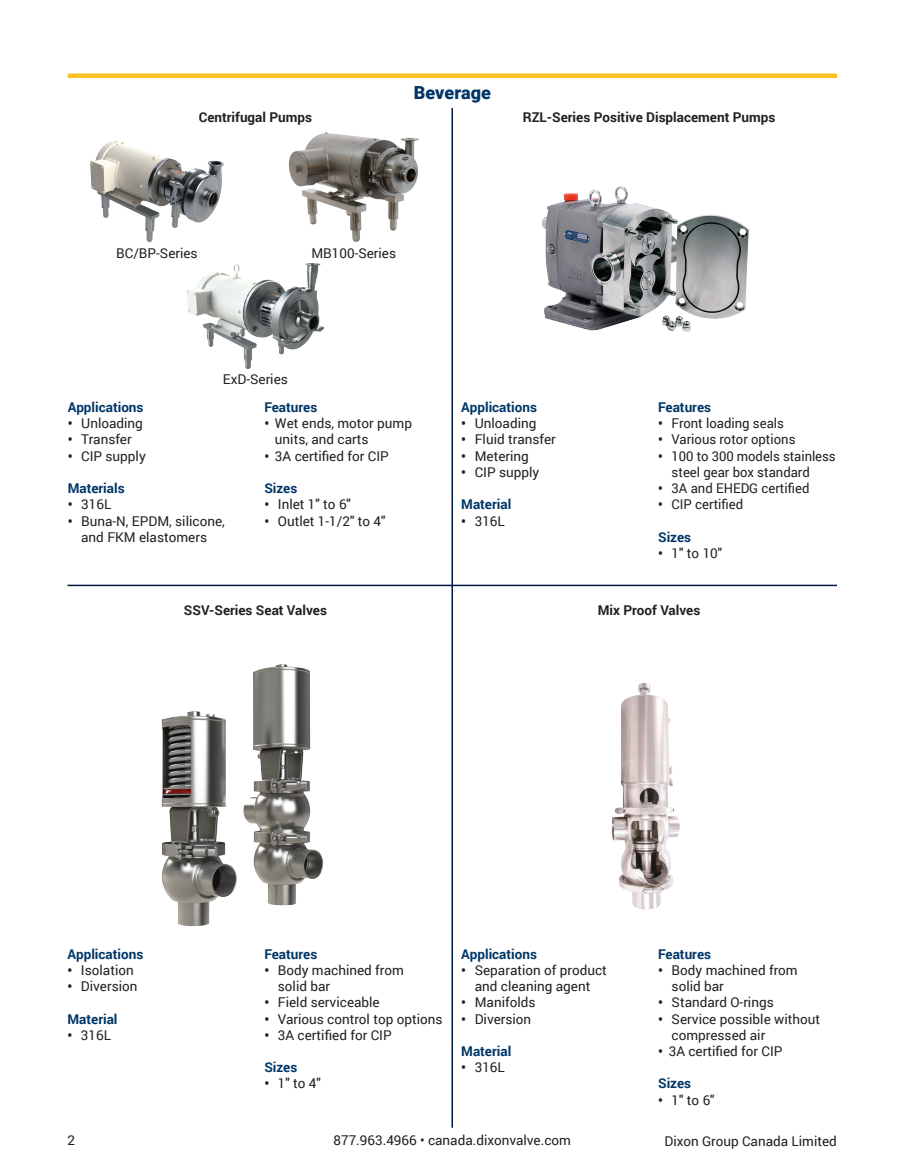
<style>
.page{position:relative;width:918px;height:1175px;background:#fff}
.page>*{position:absolute;margin:0;border:0;box-sizing:border-box;transform-origin:0 0}
._2020_Product_Name{font:900 18px "Roboto";color:#003667}
.body_text{font:13.5px/16.2px "Roboto";color:#231f20}
._2020_Body_Text_Head{font:700 13.5px "Roboto";color:#003667}
._2020_Product_Sub-he{font:700 13.5px "Roboto";color:#231f20}
.s1{font-weight:700}
</style>
<div class="page">
<hr style="left:452px;top:108px;width:1px;height:1019px;background:#00193f">
<hr style="left:68px;top:584px;width:769px;height:2px;background:#00193f">
<img style="left:542px;top:186px;width:207px;height:146px">
<img style="left:611px;top:683px;width:69px;height:227px">
<img style="left:90px;top:140px;width:134px;height:103px">
<img style="left:161px;top:664px;width:162px;height:263px">
<img style="left:288px;top:132px;width:131px;height:110px">
<img style="left:187px;top:263px;width:138px;height:106px">
<div style="left:68px;top:73px;width:769px;height:5px;background:#fec224"></div>
<p class="_2020_Product_Sub-he" style="left:199px;top:108px;width:115px">Centrifugal Pumps</p>
<p class="_2020_Product_Name" style="left:414px;top:80px;width:79px">Beverage</p>
<p class="_2020_Product_Sub-he" style="left:523px;top:108px;width:254px">RZL-Series Positive Displacement Pumps</p>
<p class="body_text" style="left:116px;top:245px;width:83px">BC/BP-Series</p>
<p class="body_text" style="left:311px;top:245px;width:86px">MB100-Series</p>
<p class="body_text" style="left:223px;top:370px;width:67px">ExD-Series</p>
<p class="_2020_Body_Text_Head" style="left:68px;top:398px;width:77px">Applications</p>
<p class="body_text" style="left:68px;top:415px;width:77px"><span class="s1">•</span> Unloading</p>
<p class="body_text" style="left:68px;top:431px;width:66px"><span class="s1">•</span> Transfer</p>
<p class="body_text" style="left:68px;top:447px;width:80px"><span class="s1">•</span> CIP supply</p>
<p class="_2020_Body_Text_Head" style="left:68px;top:479px;width:59px">Materials</p>
<p class="body_text" style="left:68px;top:496px;width:45px"><span class="s1">•</span> 316L</p>
<p class="body_text" style="left:68px;top:512px;width:159px;text-align:center"><span class="s1">•</span> Buna-N, EPDM, silicone, and FKM elastomers</p>
<p class="_2020_Body_Text_Head" style="left:264px;top:398px;width:54px">Features</p>
<p class="body_text" style="left:275px;top:415px;width:139px;text-indent:-11px"><span class="s1">•</span> Wet ends, motor pump units, and carts</p>
<p class="body_text" style="left:264px;top:447px;width:126px"><span class="s1">•</span> 3A certified for CIP</p>
<p class="_2020_Body_Text_Head" style="left:264px;top:479px;width:35px">Sizes</p>
<p class="body_text" style="left:264px;top:496px;width:88px"><span class="s1">•</span> Inlet 1" to 6"</p>
<p class="body_text" style="left:264px;top:512px;width:123px"><span class="s1">•</span> Outlet 1-1/2" to 4"</p>
<p class="_2020_Product_Sub-he" style="left:184px;top:601px;width:145px">SSV-Series Seat Valves</p>
<p class="_2020_Body_Text_Head" style="left:461px;top:398px;width:77px">Applications</p>
<p class="body_text" style="left:461px;top:415px;width:77px"><span class="s1">•</span> Unloading</p>
<p class="body_text" style="left:461px;top:431px;width:96px"><span class="s1">•</span> Fluid transfer</p>
<p class="body_text" style="left:461px;top:447px;width:69px"><span class="s1">•</span> Metering</p>
<p class="body_text" style="left:461px;top:463px;width:80px"><span class="s1">•</span> CIP supply</p>
<p class="_2020_Body_Text_Head" style="left:461px;top:495px;width:52px">Material</p>
<p class="body_text" style="left:461px;top:512px;width:45px"><span class="s1">•</span> 316L</p>
<p class="_2020_Body_Text_Head" style="left:658px;top:398px;width:54px">Features</p>
<p class="body_text" style="left:658px;top:415px;width:127px"><span class="s1">•</span> Front loading seals</p>
<p class="body_text" style="left:658px;top:431px;width:139px"><span class="s1">•</span> Various rotor options</p>
<p class="body_text" style="left:672px;top:447px;width:166px;text-indent:-14px"><span class="s1">•</span> 100 to 300 models stainless steel gear box standard</p>
<p class="body_text" style="left:658px;top:479px;width:153px"><span class="s1">•</span> 3A and EHEDG certified</p>
<p class="body_text" style="left:658px;top:496px;width:87px"><span class="s1">•</span> CIP certified</p>
<p class="_2020_Body_Text_Head" style="left:658px;top:527px;width:35px">Sizes</p>
<p class="body_text" style="left:658px;top:544px;width:66px"><span class="s1">•</span> 1" to 10"</p>
<p class="_2020_Product_Sub-he" style="left:598px;top:601px;width:104px">Mix Proof Valves</p>
<p class="_2020_Body_Text_Head" style="left:68px;top:944px;width:77px">Applications</p>
<p class="body_text" style="left:68px;top:961px;width:68px"><span class="s1">•</span> Isolation</p>
<p class="body_text" style="left:68px;top:977px;width:72px"><span class="s1">•</span> Diversion</p>
<p class="_2020_Body_Text_Head" style="left:68px;top:1009px;width:52px">Material</p>
<p class="body_text" style="left:68px;top:1026px;width:45px"><span class="s1">•</span> 316L</p>
<p class="_2020_Body_Text_Head" style="left:264px;top:944px;width:54px">Features</p>
<p class="body_text" style="left:278px;top:961px;width:128px;text-indent:-14px"><span class="s1">•</span> Body machined from solid bar</p>
<p class="body_text" style="left:264px;top:994px;width:117px"><span class="s1">•</span> Field serviceable</p>
<p class="body_text" style="left:264px;top:1010px;width:180px"><span class="s1">•</span> Various control top options</p>
<p class="body_text" style="left:264px;top:1026px;width:129px"><span class="s1">•</span> 3A certified for CIP</p>
<p class="_2020_Body_Text_Head" style="left:264px;top:1057px;width:35px">Sizes</p>
<p class="body_text" style="left:264px;top:1075px;width:58px"><span class="s1">•</span> 1" to 4"</p>
<p class="_2020_Body_Text_Head" style="left:461px;top:944px;width:77px">Applications</p>
<p class="body_text" style="left:461px;top:961px;width:147px;text-align:center"><span class="s1">•</span> Separation of product and cleaning agent</p>
<p class="body_text" style="left:461px;top:994px;width:76px"><span class="s1">•</span> Manifolds</p>
<p class="body_text" style="left:461px;top:1010px;width:72px"><span class="s1">•</span> Diversion</p>
<p class="_2020_Body_Text_Head" style="left:461px;top:1041px;width:52px">Material</p>
<p class="body_text" style="left:461px;top:1058px;width:45px"><span class="s1">•</span> 316L</p>
<p class="_2020_Body_Text_Head" style="left:658px;top:944px;width:54px">Features</p>
<p class="body_text" style="left:672px;top:961px;width:128px;text-indent:-14px"><span class="s1">•</span> Body machined from solid bar</p>
<p class="body_text" style="left:658px;top:994px;width:117px"><span class="s1">•</span> Standard O-rings</p>
<p class="body_text" style="left:672px;top:1010px;width:150px;text-indent:-14px"><span class="s1">•</span> Service possible without compressed air</p>
<p class="body_text" style="left:658px;top:1042px;width:126px"><span class="s1">•</span> 3A certified for CIP</p>
<p class="_2020_Body_Text_Head" style="left:658px;top:1074px;width:35px">Sizes</p>
<p class="body_text" style="left:658px;top:1091px;width:58px"><span class="s1">•</span> 1" to 6"</p>
<p class="body_text" style="left:68px;top:1131px;width:9px">2</p>
<p class="body_text" style="left:334px;top:1131px;width:239px">877.963.4966 • canada.dixonvalve.com</p>
<p class="body_text" style="left:665px;top:1132px;width:174px">Dixon Group Canada Limited</p>
</div>
